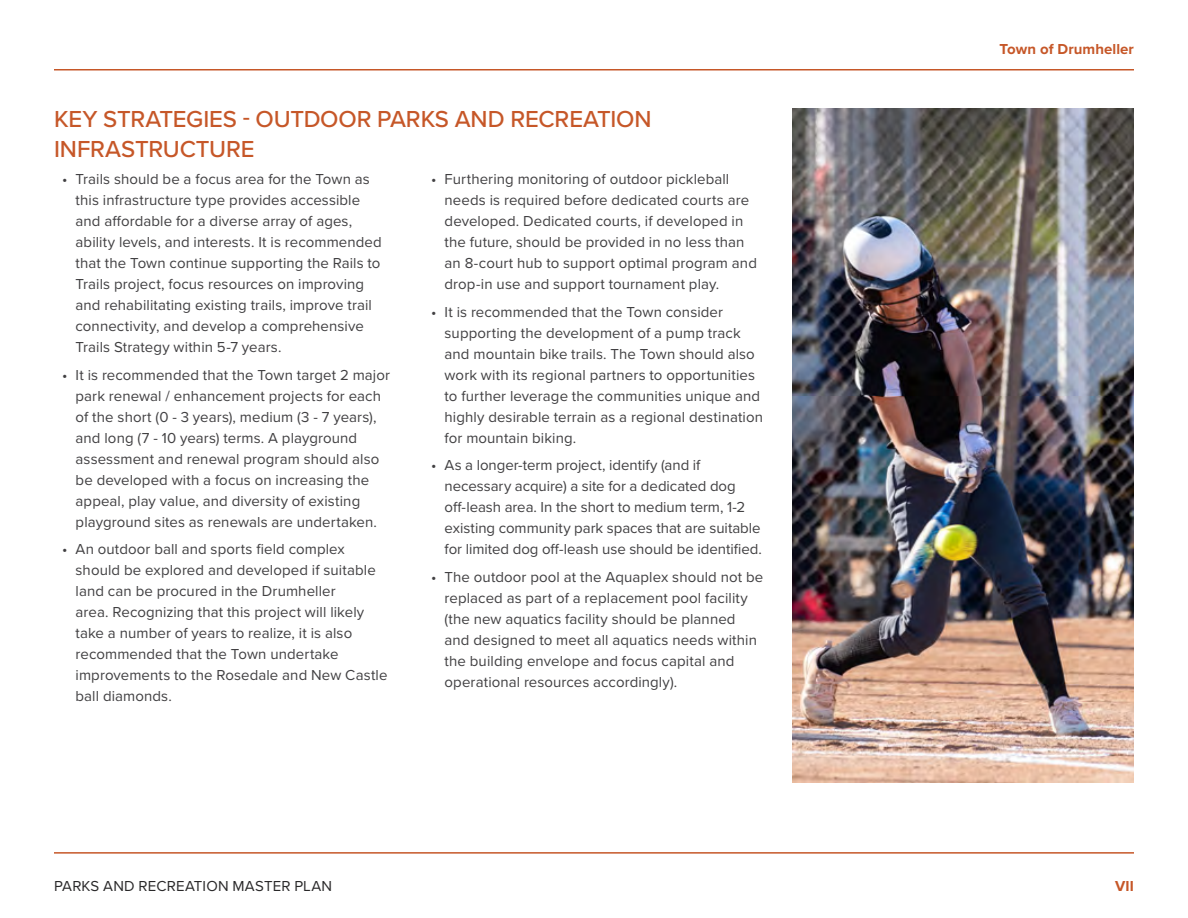
<style>
.page{position:relative;width:1188px;height:918px;background:#fff}
.page>*{position:absolute;margin:0;border:0;box-sizing:border-box;transform-origin:0 0}
.t1{font:500 24px/30px "Proxima Nova";letter-spacing:-.01em;color:#c65728}
.t2{font:15px/21px "Proxima Nova";letter-spacing:.005em;color:#414042}
.t3{font:15px "Proxima Nova";letter-spacing:.01em;color:#292829}
.t4{font:700 15px "Proxima Nova";letter-spacing:.005em;color:#c65728}
</style>
<div class="page">
<hr style="left:54px;top:852px;width:1080px;height:2px;background:#c65728">
<hr style="left:54px;top:69px;width:1080px;height:1px;background:#c65728">
<img style="left:792px;top:108px;width:342px;height:675px">
<h1 class="t1" style="left:54px;top:103px;width:599px">KEY STRATEGIES - OUTDOOR PARKS AND RECREATION<br>INFRASTRUCTURE</h1>
<p class="t2" style="left:76px;top:168px;width:308px;text-indent:-14px">• Trails should be a focus area for the Town as this infrastructure type provides accessible and affordable for a diverse array of ages, ability levels, and interests. It is recommended that the Town continue supporting the Rails to Trails project, focus resources on improving and rehabilitating existing trails, improve trail connectivity, and develop a comprehensive Trails Strategy within 5-7 years.</p>
<p class="t2" style="left:76px;top:364px;width:316px;text-indent:-14px">• It is recommended that the Town target 2 major park renewal / enhancement projects for each of the short (0 - 3 years), medium (3 - 7 years), and long (7 - 10 years) terms. A playground assessment and renewal program should also be developed with a focus on increasing the appeal, play value, and diversity of existing playground sites as renewals are undertaken.</p>
<p class="t2" style="left:76px;top:538px;width:313px;text-indent:-14px">• An outdoor ball and sports field complex should be explored and developed if suitable land can be procured in the Drumheller<br>area. Recognizing that this project will likely take a number of years to realize, it is also recommended that the Town undertake improvements to the Rosedale and New Castle ball diamonds.</p>
<p class="t2" style="left:445px;top:168px;width:314px;text-indent:-14px">• Furthering monitoring of outdoor pickleball needs is required before dedicated courts are developed. Dedicated courts, if developed in the future, should be provided in no less than an 8-court hub to support optimal program and drop-in use and support tournament play.</p>
<p class="t2" style="left:445px;top:301px;width:320px;text-indent:-14px">• It is recommended that the Town consider supporting the development of a pump track and mountain bike trails. The Town should also work with its regional partners to opportunities to further leverage the communities unique and highly desirable terrain as a regional destination for mountain biking.</p>
<p class="t2" style="left:445px;top:454px;width:319px;text-indent:-14px">• As a longer-term project, identify (and if necessary acquire) a site for a dedicated dog off-leash area. In the short to medium term, 1-2 existing community park spaces that are suitable for limited dog off-leash use should be identified.</p>
<p class="t2" style="left:445px;top:566px;width:320px;text-indent:-14px">• The outdoor pool at the Aquaplex should not be replaced as part of a replacement pool facility (the new aquatics facility should be planned and designed to meet all aquatics needs within the building envelope and focus capital and operational resources accordingly).</p>
<p class="t4" style="left:1000px;top:38px;width:136px">Town of Drumheller</p>
<p class="t3" style="left:54px;top:875px;width:280px">PARKS AND RECREATION MASTER PLAN</p>
<p class="t4" style="left:1115px;top:875px;width:7px">vii</p>
</div>
